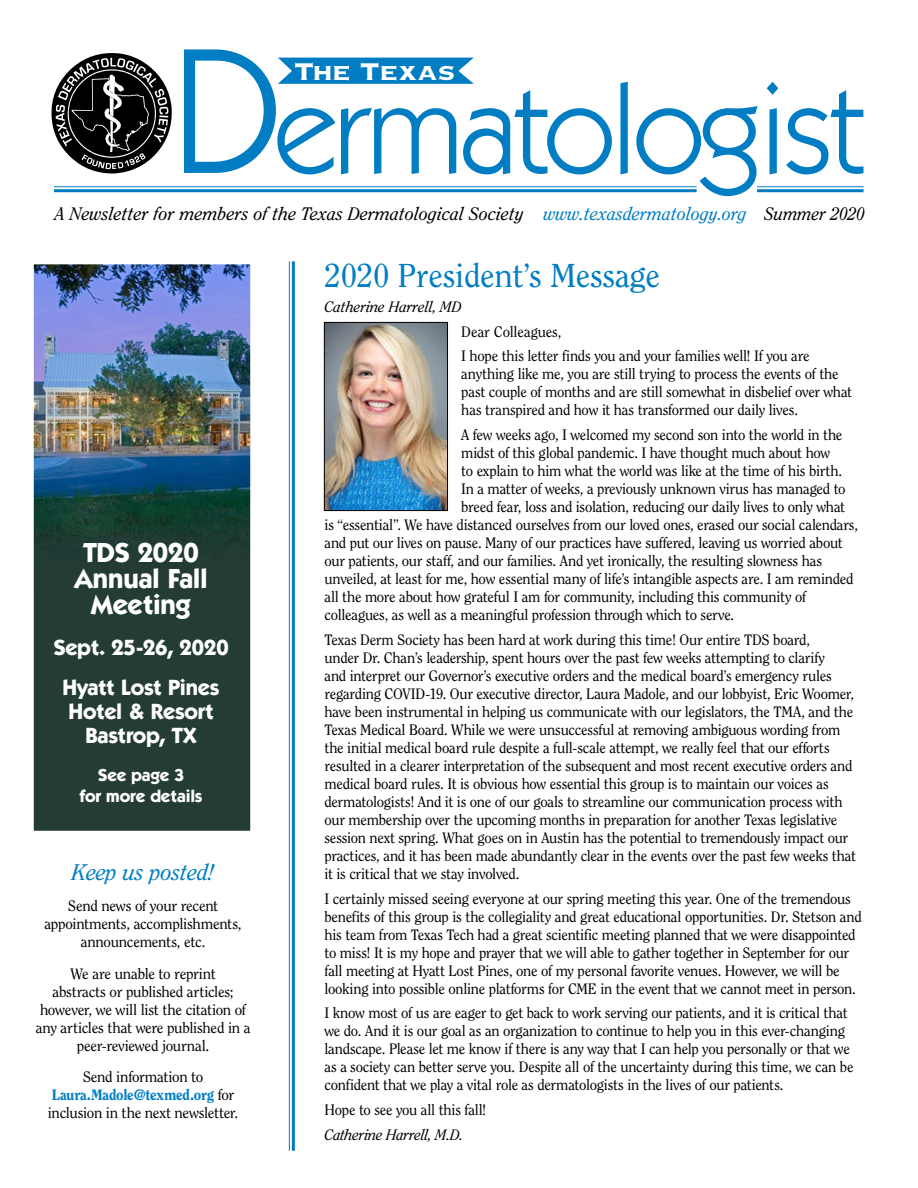
<style>
.page{position:relative;width:918px;height:1188px;background:#fff}
.page>*{position:absolute;margin:0;border:0;box-sizing:border-box;transform-origin:0 0}
.t1{font:33px "Clearface";letter-spacing:-.01em;color:#007dc3}
.t2{font:31.65px "Copperplate Thirty Three BC";letter-spacing:-.01em;color:#fff}
.t3{font:700 27.6px/25.8px "Itc Kabel";letter-spacing:-.01em;color:#fff;text-align:center}
.t4{font:italic 22.5px "Clearface";letter-spacing:-.01em;color:#007dc3}
.t5{font:700 22.2px/40.5px "Itc Kabel";letter-spacing:-.01em;color:#fff;text-align:center}
.t6{font:italic 18px "Clearface";color:#000}
.t7{font:italic 18px "Clearface";color:#000;scale:.95 1}
.t8{font:700 17.4px/20.9px "Itc Kabel";letter-spacing:-.01em;color:#fff;text-align:center}
.t9{font:15px/18px "Clearface";letter-spacing:-.02em;color:#000}
.t10{font:italic 15px "Clearface";letter-spacing:-.01em;color:#000}
.s1{color:#007dc3}
.s2{font-weight:800;color:#007dc3}
</style>
<div class="page">
<svg style="left:54px;top:187px;width:130px;height:1px"></svg>
<hr style="left:54px;top:189px;width:643px;height:3px;background:#007dc3">
<hr style="left:54px;top:186px;width:643px;height:1px;background:#007dc3">
<svg style="left:184px;top:49px;width:680px;height:147px"></svg>
<div style="left:32px;top:263px;width:220px;height:569px;background:#253c36"></div>
<img style="left:35px;top:265px;width:214px;height:286px">
<div style="left:31px;top:261px;width:222px;height:573px;border:3px solid #fff"></div>
<svg style="left:278px;top:58px;width:196px;height:26px;background:#1587c7"></svg>
<svg style="left:291px;top:261px;width:1px;height:890px"></svg>
<hr style="left:292px;top:261px;width:3px;height:890px;background:#007dc3">
<hr style="left:289px;top:261px;width:1px;height:890px;background:#007dc3">
<svg style="left:52px;top:53px;width:120px;height:120px"></svg>
<img style="left:326px;top:324px;width:120px;height:185px">
<div style="left:324px;top:322px;width:124px;height:189px;border:1px solid #000"></div>
<h2 class="t2" style="left:294px;top:55px;width:163px">The Texas</h2>
<p class="t6" style="left:55px;top:204px;width:694px">A Newsletter for members of the Texas Dermatological Society <span class="s1">www.texasdermatology.org</span></p>
<p class="t7" style="left:764px;top:204px;width:107px">Summer 2020</p>
<h3 class="t3" style="left:74px;top:540px;width:135px">TDS 2020<br>Annual Fall<br>Meeting</h3>
<h3 class="t5" style="left:53px;top:626px;width:177px">Sept. 25-26, 2020<br>Hyatt Lost Pines</h3>
<h3 class="t5" style="left:68px;top:699px;width:147px;line-height:24px">Hotel &amp; Resort<br>Bastrop, TX</h3>
<p class="t8" style="left:79px;top:764px;width:125px">See page 3<br>for more details</p>
<h3 class="t4" style="left:72px;top:859px;width:144px">Keep us posted!</h3>
<p class="t9" style="left:44px;top:897px;width:199px;text-align:center">Send news of your recent appointments, accomplishments, announcements, etc.</p>
<p class="t9" style="left:36px;top:964px;width:216px;text-align:center">We are unable to reprint<br>abstracts or published articles; however, we will list the citation of any articles that were published in a peer-reviewed journal.</p>
<p class="t9" style="left:48px;top:1068px;width:192px;text-align:center">Send information to<br><span class="s2">Laura.Madole@texmed.org</span> for inclusion in the next newsletter.</p>
<h1 class="t1" style="left:324px;top:256px;width:337px">2020 President’s Message</h1>
<p class="t10" style="left:324px;top:298px;width:139px">Catherine Harrell, MD</p>
<p class="t9" style="left:461px;top:319px;width:350px;line-height:24.8px">Dear Colleagues,<br>I hope this letter finds you and your families well! If you are</p>
<p class="t9" style="left:461px;top:365px;width:392px">anything like me, you are still trying to process the events of the past couple of months and are still somewhat in disbelief over what has transpired and how it has transformed our daily lives.</p>
<p class="t9" style="left:461px;top:426px;width:383px">A few weeks ago, I welcomed my second son into the world in the</p>
<p class="t9" style="left:461px;top:444px;width:371px">midst of this global pandemic. I have thought much about how</p>
<p class="t9" style="left:461px;top:462px;width:382px">to explain to him what the world was like at the time of his birth.</p>
<p class="t9" style="left:461px;top:480px;width:386px">In a matter of weeks, a previously unknown virus has managed to</p>
<p class="t9" style="left:461px;top:498px;width:385px">breed fear, loss and isolation, reducing our daily lives to only what</p>
<p class="t9" style="left:324px;top:516px;width:535px">is “essential”. We have distanced ourselves from our loved ones, erased our social calendars,</p>
<p class="t9" style="left:324px;top:534px;width:520px">and put our lives on pause. Many of our practices have suffered, leaving us worried about</p>
<p class="t9" style="left:324px;top:552px;width:499px">our patients, our staff, and our families. And yet ironically, the resulting slowness has</p>
<p class="t9" style="left:324px;top:570px;width:530px">unveiled, at least for me, how essential many of life’s intangible aspects are. I am reminded</p>
<p class="t9" style="left:324px;top:588px;width:483px">all the more about how grateful I am for community, including this community of</p>
<p class="t9" style="left:324px;top:606px;width:411px">colleagues, as well as a meaningful profession through which to serve.</p>
<p class="t9" style="left:324px;top:631px;width:533px">Texas Derm Society has been hard at work during this time! Our entire TDS board,<br>under Dr. Chan’s leadership, spent hours over the past few weeks attempting to clarify<br>and interpret our Governor’s executive orders and the medical board’s emergency rules regarding COVID-19. Our executive director, Laura Madole, and our lobbyist, Eric Woomer, have been instrumental in helping us communicate with our legislators, the TMA, and the Texas Medical Board. While we were unsuccessful at removing ambiguous wording from the initial medical board rule despite a full-scale attempt, we really feel that our efforts resulted in a clearer interpretation of the subsequent and most recent executive orders and medical board rules. It is obvious how essential this group is to maintain our voices as dermatologists! And it is one of our goals to streamline our communication process with our membership over the upcoming months in preparation for another Texas legislative session next spring. What goes on in Austin has the potential to tremendously impact our practices, and it has been made abundantly clear in the events over the past few weeks that it is critical that we stay involved.</p>
<p class="t9" style="left:324px;top:889px;width:539px">I certainly missed seeing everyone at our spring meeting this year. One of the tremendous benefits of this group is the collegiality and great educational opportunities. Dr. Stetson and his team from Texas Tech had a great scientific meeting planned that we were disappointed to miss! It is my hope and prayer that we will able to gather together in September for our fall meeting at Hyatt Lost Pines, one of my personal favorite venues. However, we will be looking into possible online platforms for CME in the event that we cannot meet in person.</p>
<p class="t9" style="left:324px;top:1004px;width:531px">I know most of us are eager to get back to work serving our patients, and it is critical that we do. And it is our goal as an organization to continue to help you in this ever-changing landscape. Please let me know if there is any way that I can help you personally or that we as a society can better serve you. Despite all of the uncertainty during this time, we can be confident that we play a vital role as dermatologists in the lives of our patients.</p>
<p class="t9" style="left:324px;top:1101px;width:163px">Hope to see you all this fall!</p>
<p class="t10" style="left:324px;top:1126px;width:140px">Catherine Harrell, M.D.</p>
</div>
